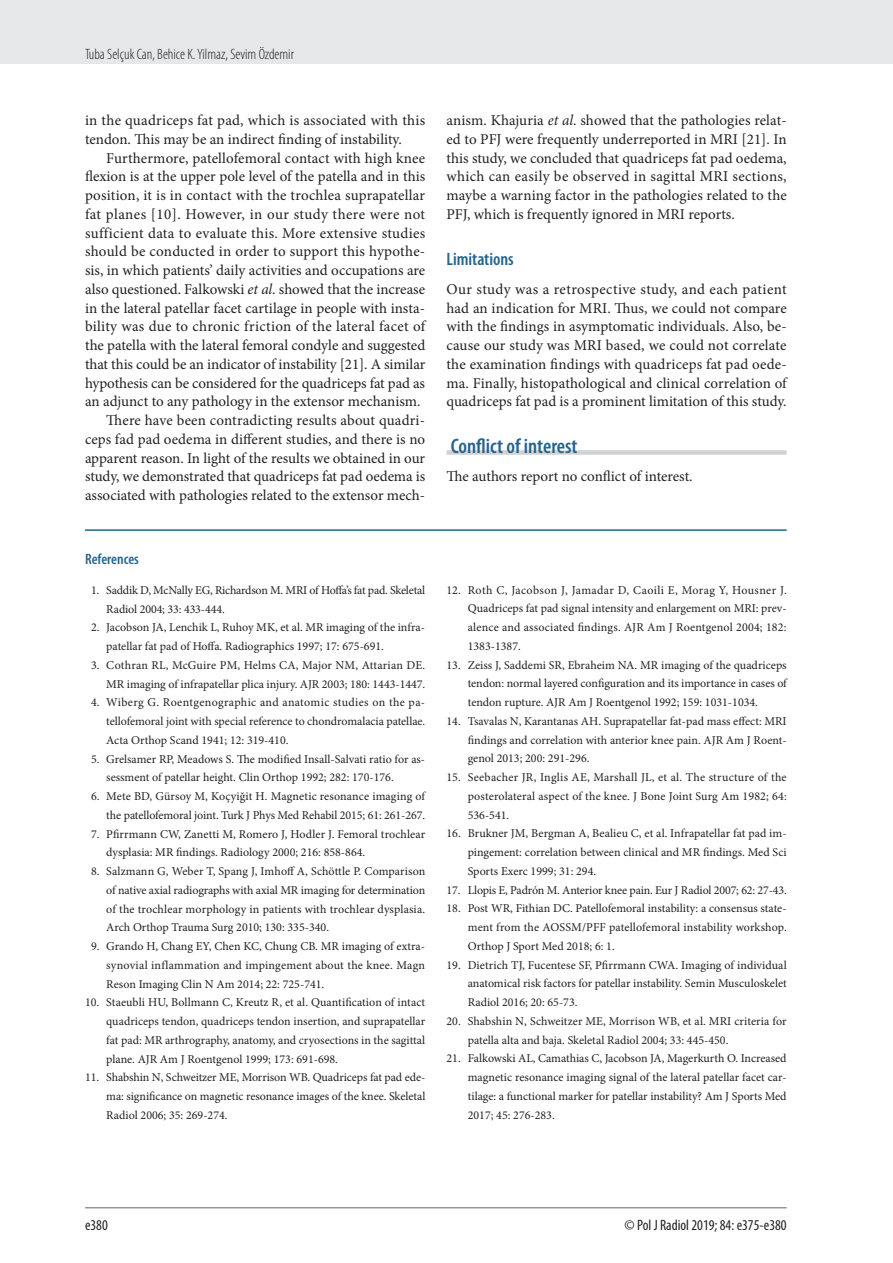
<style>
.page{position:relative;width:893px;height:1263px;background:#fff}
.page>*{position:absolute;margin:0;border:0;box-sizing:border-box;transform-origin:0 0}
.t1{font:600 condensed 21px "Myriad Pro";color:#24648f}
.t2{font:600 condensed 18px "Myriad Pro";color:#24648f}
.t3{font:15px/18.8px "Minion Pro";color:#231f20;text-align:justify}
.t4{font:15px "Minion Pro";letter-spacing:.02em;color:#231f20}
.t5{font:15px "Minion Pro";letter-spacing:.025em;color:#231f20}
.t6{font:300 condensed 15px "Myriad Pro";color:#231f20}
.t7{font:condensed 15px "Myriad Pro";color:#231f20}
.t8{font:600 condensed 15px "Myriad Pro";color:#24648f}
.t9{font:12px/18.8px "Minion Pro";color:#231f20;text-align:justify}
.t10{font:12px/18.8px "Minion Pro";letter-spacing:-.02em;color:#231f20}
.s1{font-style:italic}
</style>
<div class="page">
<div style="left:0;top:0;width:893px;height:64px;background:#e6e7e9"></div>
<hr style="left:85px;top:1207px;width:702px;height:1px;background:#939598">
<div style="left:446px;top:450px;width:341px;height:5px;background:#d1d2d4"></div>
<hr style="left:85px;top:529px;width:702px;height:2px;background:#24648f">
<p class="t6" style="left:85px;top:45px;width:210px">Tuba Selçuk Can, Behice K. Yilmaz, Sevim Özdemir</p>
<p class="t3" style="left:85px;top:111px;width:342px">in the quadriceps fat pad, which is associated with this tendon. This may be an indirect finding of instability.</p>
<p class="t3" style="left:106px;top:148px;width:320px">Furthermore, patellofemoral contact with high knee</p>
<p class="t3" style="left:85px;top:167px;width:342px">flexion is at the upper pole level of the patella and in this</p>
<p class="t3" style="left:85px;top:186px;width:342px">position, it is in contact with the trochlea suprapatellar</p>
<p class="t5" style="left:85px;top:204px;width:342px">fat planes [10]. However, in our study there were not</p>
<p class="t4" style="left:85px;top:223px;width:342px">sufficient data to evaluate this. More extensive studies</p>
<p class="t3" style="left:85px;top:242px;width:342px">should be conducted in order to support this hypothe-</p>
<p class="t3" style="left:85px;top:261px;width:342px">sis, in which patients’ daily activities and occupations are</p>
<p class="t3" style="left:85px;top:280px;width:342px">also questioned. Falkowski <span class="s1">et al</span>. showed that the increase</p>
<p class="t3" style="left:85px;top:298px;width:341px">in the lateral patellar facet cartilage in people with insta-</p>
<p class="t4" style="left:85px;top:316px;width:342px">bility was due to chronic friction of the lateral facet of</p>
<p class="t3" style="left:85px;top:336px;width:342px">the patella with the lateral femoral condyle and suggested</p>
<p class="t3" style="left:85px;top:355px;width:342px">that this could be an indicator of instability [21]. A similar</p>
<p class="t3" style="left:85px;top:373px;width:342px">hypothesis can be considered for the quadriceps fat pad as</p>
<p class="t3" style="left:85px;top:392px;width:337px">an adjunct to any pathology in the extensor mechanism.</p>
<p class="t3" style="left:106px;top:411px;width:320px">There have been contradicting results about quadri-</p>
<p class="t3" style="left:85px;top:430px;width:342px">ceps fad pad oedema in different studies, and there is no</p>
<p class="t3" style="left:85px;top:448px;width:342px">apparent reason. In light of the results we obtained in our</p>
<p class="t3" style="left:85px;top:467px;width:342px">study, we demonstrated that quadriceps fat pad oedema is</p>
<p class="t3" style="left:85px;top:486px;width:342px">associated with pathologies related to the extensor mech-</p>
<p class="t8" style="left:85px;top:550px;width:55px">References</p>
<p class="t10" style="left:106px;top:581px;width:321px;text-indent:-15px">1. Saddik D, McNally EG, Richardson M. MRI of Hoffa’s fat pad. Skeletal<br>Radiol 2004; 33: 433-444.</p>
<p class="t9" style="left:106px;top:618px;width:320px;text-indent:-15px">2. Jacobson JA, Lenchik L, Ruhoy MK, et al. MR imaging of the infra&shy;patellar fat pad of Hoffa. Radiographics 1997; 17: 675-691.</p>
<p class="t9" style="left:91px;top:656px;width:336px;text-align:right">3. Cothran RL, McGuire PM, Helms CA, Major NM, Attarian DE.<br>MR imaging of infrapatellar plica injury. AJR 2003; 180: 1443-1447.</p>
<p class="t9" style="left:106px;top:693px;width:320px;text-indent:-15px">4. Wiberg G. Roentgenographic and anatomic studies on the pa&shy;tellofemoral joint with special reference to chondromalacia patellae.<br>Acta Orthop Scand 1941; 12: 319-410.</p>
<p class="t9" style="left:106px;top:749px;width:320px;text-indent:-15px">5. Grelsamer RP, Meadows S. The modified Insall-Salvati ratio for as&shy;sessment of patellar height. Clin Orthop 1992; 282: 170-176.</p>
<p class="t9" style="left:91px;top:787px;width:336px;text-align:right">6. Mete BD, Gürsoy M, Koçyiğit H. Magnetic resonance imaging of the patellofemoral joint. Turk J Phys Med Rehabil 2015; 61: 261-267.</p>
<p class="t9" style="left:106px;top:824px;width:320px;text-indent:-15px">7. Pfirrmann CW, Zanetti M, Romero J, Hodler J. Femoral trochlear dysplasia: MR findings. Radiology 2000; 216: 858-864.</p>
<p class="t9" style="left:106px;top:862px;width:321px;text-indent:-15px">8. Salzmann G, Weber T, Spang J, Imhoff A, Schöttle P. Comparison of native axial radiographs with axial MR imaging for determination of the trochlear morphology in patients with trochlear dysplasia.<br>Arch Orthop Trauma Surg 2010; 130: 335-340.</p>
<p class="t9" style="left:106px;top:937px;width:320px;text-indent:-15px">9. Grando H, Chang EY, Chen KC, Chung CB. MR imaging of extra&shy;synovial inflammation and impingement about the knee. Magn Reson Imaging Clin N Am 2014; 22: 725-741.</p>
<p class="t9" style="left:106px;top:993px;width:320px;text-indent:-21px">10. Staeubli HU, Bollmann C, Kreutz R, et al. Quantification of intact quadriceps tendon, quadriceps tendon insertion, and suprapatellar fat pad: MR arthrography, anatomy, and cryosections in the sagittal plane. AJR Am J Roentgenol 1999; 173: 691-698.</p>
<p class="t9" style="left:106px;top:1068px;width:321px;text-indent:-21px">11. Shabshin N, Schweitzer ME, Morrison WB. Quadriceps fat pad ede&shy;ma: significance on magnetic resonance images of the knee. Skeletal Radiol 2006; 35: 269-274.</p>
<p class="t3" style="left:446px;top:111px;width:342px">anism. Khajuria <span class="s1">et al</span>. showed that the pathologies relat&shy;ed to PFJ were frequently underreported in MRI [21]. In this study, we concluded that quadriceps fat pad oedema, which can easily be observed in sagittal MRI sections, maybe a warning factor in the pathologies related to the PFJ, which is frequently ignored in MRI reports.</p>
<h2 class="t2" style="left:446px;top:248px;width:69px">Limitations</h2>
<p class="t3" style="left:446px;top:280px;width:342px">Our study was a retrospective study, and each patient had an indication for MRI. Thus, we could not compare with the findings in asymptomatic individuals. Also, be&shy;cause our study was MRI based, we could not correlate the examination findings with quadriceps fat pad oede&shy;ma. Finally, histopathological and clinical correlation of quadriceps fat pad is a prominent limitation of this study.</p>
<h1 class="t1" style="left:451px;top:433px;width:128px">Conflict of interest</h1>
<p class="t3" style="left:446px;top:467px;width:248px">The authors report no conflict of interest.</p>
<p class="t9" style="left:468px;top:580px;width:320px;text-indent:-21px">12. Roth C, Jacobson J, Jamadar D, Caoili E, Morag Y, Housner J.<br>Quadriceps fat pad signal intensity and enlargement on MRI: prev&shy;alence and associated findings. AJR Am J Roentgenol 2004; 182:<br>1383-1387.</p>
<p class="t9" style="left:468px;top:655px;width:321px;text-indent:-21px">13. Zeiss J, Saddemi SR, Ebraheim NA. MR imaging of the quadriceps tendon: normal layered configuration and its importance in cases of tendon rupture. AJR Am J Roentgenol 1992; 159: 1031-1034.</p>
<p class="t9" style="left:468px;top:712px;width:320px;text-indent:-21px">14. Tsavalas N, Karantanas AH. Suprapatellar fat-pad mass effect: MRI findings and correlation with anterior knee pain. AJR Am J Roent&shy;genol 2013; 200: 291-296.</p>
<p class="t9" style="left:468px;top:768px;width:320px;text-indent:-21px">15. Seebacher JR, Inglis AE, Marshall JL, et al. The structure of the posterolateral aspect of the knee. J Bone Joint Surg Am 1982; 64:<br>536-541.</p>
<p class="t9" style="left:468px;top:824px;width:320px;text-indent:-21px">16. Brukner JM, Bergman A, Bealieu C, et al. Infrapatellar fat pad im&shy;pingement: correlation between clinical and MR findings. Med Sci Sports Exerc 1999; 31: 294.</p>
<p class="t9" style="left:446px;top:880px;width:342px">17. Llopis E, Padrón M. Anterior knee pain. Eur J Radiol 2007; 62: 27-43.</p>
<p class="t9" style="left:468px;top:899px;width:320px;text-indent:-21px">18. Post WR, Fithian DC. Patellofemoral instability: a consensus state&shy;ment from the AOSSM/PFF patellofemoral instability workshop.<br>Orthop J Sport Med 2018; 6: 1.</p>
<p class="t9" style="left:468px;top:955px;width:321px;text-indent:-21px">19. Dietrich TJ, Fucentese SF, Pfirrmann CWA. Imaging of individual anatomical risk factors for patellar instability. Semin Musculoskelet Radiol 2016; 20: 65-73.</p>
<p class="t9" style="left:468px;top:1012px;width:320px;text-indent:-21px">20. Shabshin N, Schweitzer ME, Morrison WB, et al. MRI criteria for patella alta and baja. Skeletal Radiol 2004; 33: 445-450.</p>
<p class="t9" style="left:468px;top:1049px;width:320px;text-indent:-21px">21. Falkowski AL, Camathias C, Jacobson JA, Magerkurth O. Increased magnetic resonance imaging signal of the lateral patellar facet car&shy;tilage: a functional marker for patellar instability? Am J Sports Med 2017; 45: 276-283.</p>
<p class="t7" style="left:85px;top:1216px;width:24px">e380</p>
<p class="t7" style="left:625px;top:1216px;width:164px">© Pol J Radiol 2019; 84: e375-e380</p>
</div>
